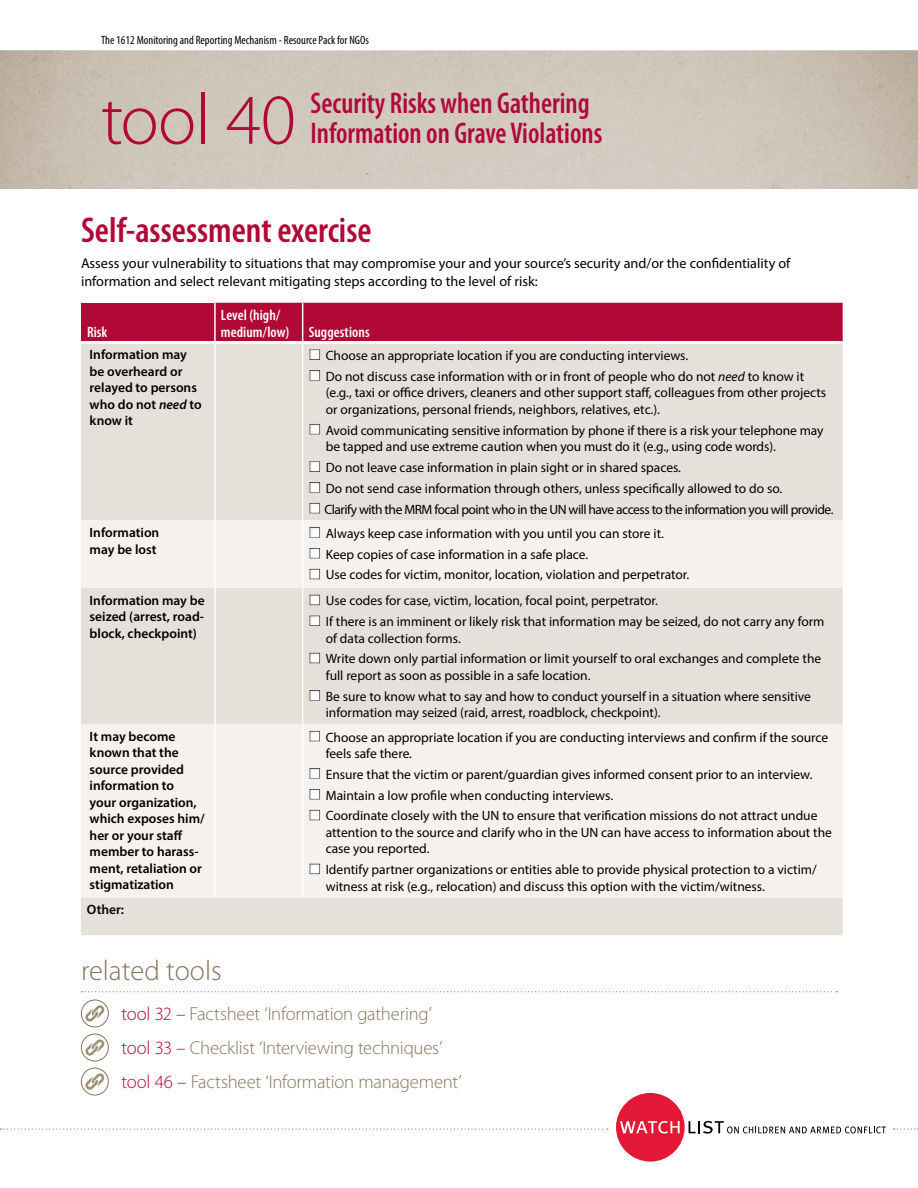
<style>
.page{position:relative;width:918px;height:1188px;background:#fff}
.page>*{position:absolute;margin:0;border:0;box-sizing:border-box;transform-origin:0 0}
.t1{font:300 72px "Myriad Pro";letter-spacing:-.015em;color:#b10836}
.t2{font:600 condensed 36px "Myriad Pro";color:#b10836}
.t3{font:600 condensed 30px/30px "Myriad Pro";color:#b10836;scale:.93 1}
.t4{font:300 28.5px "Myriad Pro";color:#88755b}
.t5{font:300 18.75px/34px "Myriad Pro";letter-spacing:-.015em;color:#88755b}
.t6{font:600 condensed 15px/16.5px "Myriad Pro";letter-spacing:.005em;color:#fff}
.t7{font:14.25px/18.8px "Myriad Pro";color:#000}
.t8{font:13.5px/20.9px "Myriad Pro";color:#000}
.t9{font:600 13.5px/16.5px "Myriad Pro";color:#000}
.t10{font:condensed 12px "Myriad Pro";color:#000}
.s1{font-style:italic}
.s2{color:#b10836}
</style>
<div class="page">
<svg style="left:1px;top:1129px;width:607px;height:1px"></svg>
<div style="left:616px;top:1093px;width:69px;height:69px;background:#e31837;border-radius:50%"></div>
<svg style="left:620px;top:1121px;width:60px;height:13px"></svg>
<svg style="left:689px;top:1121px;width:197px;height:13px"></svg>
<svg style="left:894px;top:1129px;width:24px;height:1px"></svg>
<svg style="left:82px;top:991px;width:755px;height:1px"></svg>
<svg style="left:81px;top:1000px;width:27px;height:27px"></svg>
<div style="left:81px;top:1000px;width:28px;height:27px;border:1px solid #88755b;border-radius:50%"></div>
<svg style="left:85px;top:1005px;width:20px;height:17px"></svg>
<svg style="left:81px;top:1034px;width:27px;height:27px"></svg>
<div style="left:81px;top:1034px;width:28px;height:27px;border:1px solid #88755b;border-radius:50%"></div>
<svg style="left:85px;top:1039px;width:20px;height:17px"></svg>
<svg style="left:81px;top:1068px;width:27px;height:27px"></svg>
<div style="left:81px;top:1068px;width:28px;height:27px;border:1px solid #88755b;border-radius:50%"></div>
<svg style="left:85px;top:1073px;width:20px;height:17px"></svg>
<div style="left:81px;top:303px;width:134px;height:40px;background:#b10836"></div>
<div style="left:216px;top:303px;width:627px;height:38px;background:#b10836"></div>
<div style="left:81px;top:344px;width:762px;height:591px;background:#e6e0da"></div>
<svg style="left:81px;top:520px;width:762px;height:378px;fill:#f4f1ee"></svg>
<hr style="left:214px;top:344px;width:2px;height:176px;background:#fff">
<hr style="left:302px;top:344px;width:1px;height:176px;background:#fff">
<hr style="left:214px;top:520px;width:2px;height:68px;background:#fff">
<hr style="left:302px;top:520px;width:1px;height:68px;background:#fff">
<hr style="left:214px;top:588px;width:2px;height:136px;background:#fff">
<hr style="left:302px;top:588px;width:1px;height:136px;background:#fff">
<hr style="left:214px;top:724px;width:2px;height:174px;background:#fff">
<hr style="left:302px;top:724px;width:1px;height:174px;background:#fff">
<hr style="left:214px;top:303px;width:2px;height:38px;background:#fff">
<hr style="left:302px;top:303px;width:1px;height:38px;background:#fff">
<hr style="left:81px;top:341px;width:134px;height:3px;background:#fff">
<div style="left:296px;top:337px;width:39px;height:24px;background:#000;opacity:.2"></div>
<div style="left:296px;top:358px;width:39px;height:24px;background:#000;opacity:.2"></div>
<div style="left:296px;top:412px;width:39px;height:24px;background:#000;opacity:.2"></div>
<div style="left:296px;top:449px;width:39px;height:24px;background:#000;opacity:.2"></div>
<div style="left:296px;top:470px;width:39px;height:24px;background:#000;opacity:.2"></div>
<div style="left:296px;top:491px;width:39px;height:24px;background:#000;opacity:.2"></div>
<div style="left:296px;top:515px;width:39px;height:24px;background:#000;opacity:.2"></div>
<div style="left:296px;top:536px;width:39px;height:24px;background:#000;opacity:.2"></div>
<div style="left:296px;top:556px;width:39px;height:24px;background:#000;opacity:.2"></div>
<div style="left:296px;top:582px;width:39px;height:24px;background:#000;opacity:.2"></div>
<div style="left:296px;top:603px;width:39px;height:24px;background:#000;opacity:.2"></div>
<div style="left:296px;top:640px;width:39px;height:24px;background:#000;opacity:.2"></div>
<div style="left:296px;top:678px;width:39px;height:24px;background:#000;opacity:.2"></div>
<div style="left:296px;top:718px;width:39px;height:24px;background:#000;opacity:.2"></div>
<div style="left:296px;top:756px;width:39px;height:24px;background:#000;opacity:.2"></div>
<div style="left:296px;top:777px;width:39px;height:24px;background:#000;opacity:.2"></div>
<div style="left:296px;top:797px;width:39px;height:24px;background:#000;opacity:.2"></div>
<div style="left:296px;top:851px;width:39px;height:24px;background:#000;opacity:.2"></div>
<p class="t10" style="left:101px;top:33px;width:269px">The 1612 Monitoring and Reporting Mechanism - Resource Pack for NGOs</p>
<h1 class="t1" style="left:101px;top:80px;width:196px">tool 40</h1>
<h3 class="t3" style="left:310px;top:89px;width:315px">Security Risks when Gathering<br>Information on Grave Violations</h3>
<h2 class="t2" style="left:81px;top:211px;width:292px">Self-assessment exercise</h2>
<p class="t7" style="left:81px;top:253px;width:711px">Assess your vulnerability to situations that may compromise your and your source’s security and/or the confidentiality of information and select relevant mitigating steps according to the level of risk:</p>
<p class="t6" style="left:87px;top:324px;width:22px">Risk</p>
<p class="t6" style="left:221px;top:307px;width:70px">Level (high/ medium/low)</p>
<p class="t6" style="left:309px;top:324px;width:62px">Suggestions</p>
<p class="t9" style="left:90px;top:346px;width:114px">Information may be overheard or relayed to persons who do not <span class="s1">need</span> to know it</p>
<p class="t8" style="left:326px;top:345px;width:480px">Choose an appropriate location if you are conducting interviews.<br>Do not discuss case information with or in front of people who do not <span class="s1">need</span> to know it</p>
<p class="t8" style="left:326px;top:384px;width:502px;line-height:16.5px">(e.g., taxi or office drivers, cleaners and other support staff, colleagues from other projects or organizations, personal friends, neighbors, relatives, etc.).</p>
<p class="t8" style="left:326px;top:422px;width:499px;line-height:16.5px">Avoid communicating sensitive information by phone if there is a risk your telephone may be tapped and use extreme caution when you must do it (e.g., using code words).</p>
<p class="t8" style="left:324px;top:457px;width:511px">Do not leave case information in plain sight or in shared spaces.<br>Do not send case information through others, unless specifically allowed to do so.<br>Clarify with the MRM focal point who in the UN will have access to the information you will provide.</p>
<p class="t9" style="left:90px;top:524px;width:71px">Information may be lost</p>
<p class="t8" style="left:326px;top:523px;width:365px">Always keep case information with you until you can store it.<br>Keep copies of case information in a safe place.<br>Use codes for victim, monitor, location, violation and perpetrator.</p>
<p class="t9" style="left:90px;top:592px;width:117px;text-align:justify">Information may be seized (arrest, road&shy;block, checkpoint)</p>
<p class="t8" style="left:326px;top:590px;width:500px">Use codes for case, victim, location, focal point, perpetrator.<br>If there is an imminent or likely risk that information may be seized, do not carry any form</p>
<p class="t8" style="left:326px;top:627px;width:497px">of data collection forms.<br>Write down only partial information or limit yourself to oral exchanges and complete the</p>
<p class="t8" style="left:326px;top:665px;width:487px">full report as soon as possible in a safe location.<br>Be sure to know what to say and how to conduct yourself in a situation where sensitive</p>
<p class="t8" style="left:326px;top:702px;width:336px">information may seized (raid, arrest, roadblock, checkpoint).</p>
<p class="t9" style="left:90px;top:728px;width:117px">It may become known that the source provided information to<br>your organization, which exposes him/ her or your staff member to harass&shy;ment, retaliation or stigmatization</p>
<p class="t8" style="left:326px;top:729px;width:504px;line-height:16.5px">Choose an appropriate location if you are conducting interviews and confirm if the source feels safe there.</p>
<p class="t8" style="left:326px;top:764px;width:493px">Ensure that the victim or parent/guardian gives informed consent prior to an interview.<br>Maintain a low profile when conducting interviews.<br>Coordinate closely with the UN to ensure that verification missions do not attract undue</p>
<p class="t8" style="left:326px;top:824px;width:508px;line-height:16.5px">attention to the source and clarify who in the UN can have access to information about the case you reported.</p>
<p class="t8" style="left:326px;top:861px;width:493px;line-height:16.5px">Identify partner organizations or entities able to provide physical protection to a victim/ witness at risk (e.g., relocation) and discuss this option with the victim/witness.</p>
<p class="t9" style="left:87px;top:901px;width:39px">Other:</p>
<h3 class="t4" style="left:81px;top:955px;width:142px">related tools</h3>
<h3 class="t5" style="left:122px;top:997px;width:342px"><span class="s2">tool 32 –</span> Factsheet ‘Information gathering’ <span class="s2">tool 33 –</span> Checklist ‘Interviewing techniques’ <span class="s2">tool 46 –</span> Factsheet ‘Information management’</h3>
</div>
